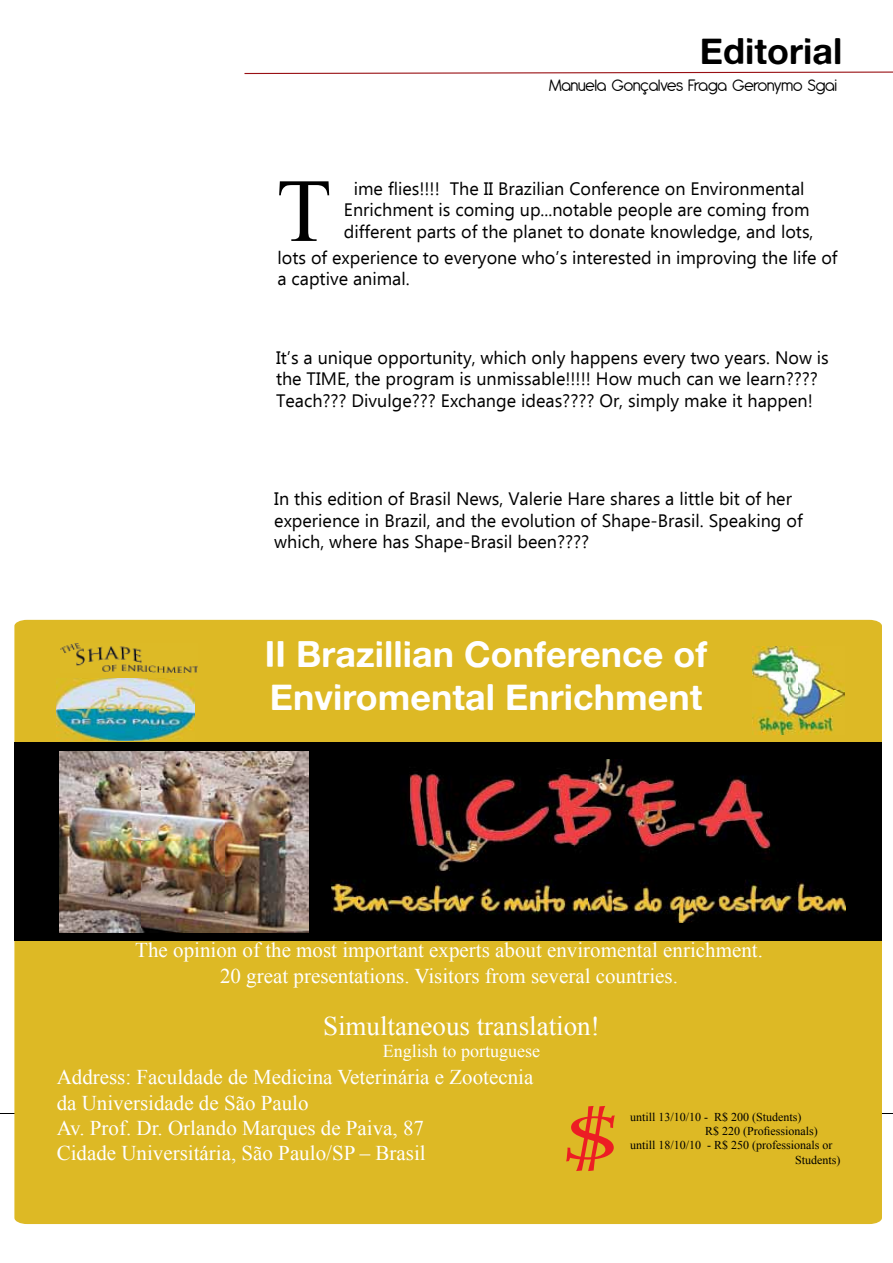
<style>
.page{position:relative;width:893px;height:1263px;background:#fff}
.page>*{position:absolute;margin:0;border:0;box-sizing:border-box;transform-origin:0 0}
.t1{font:90px "Times New Roman";color:#000}
.t2{font:700 63.9px "Charlemagne Std";color:#ed1d24;scale:1.88 1}
.t3{font:36px/43.2px "Alte Haas Grotesk Bold";color:#fff}
.t4{font:36px "Alte Haas Grotesk Bold";color:#000}
.t5{font:27px "Times New Roman";color:#fff}
.t6{font:21px/25.2px "Times New Roman";color:#fff}
.t7{font:18px/21.6px "Ebrima";color:#000}
.t8{font:18px "Antipasto";color:#000}
.t9{font:18px "Times New Roman";color:#fff}
.t10{font:12px "Times New Roman";color:#000}
</style>
<div class="page">
<svg style="left:244px;top:71px;width:649px;height:4px"></svg>
<hr style="left:0;top:1113px;width:893px;height:1px;background:#000">
<div style="left:14px;top:620px;width:868px;height:604px;background:#ddb925"></div>
<div style="left:15px;top:743px;width:867px;height:198px;background:#000"></div>
<img style="left:59px;top:751px;width:249px;height:181px">
<img style="left:332px;top:759px;width:514px;height:163px">
<img style="left:56px;top:678px;width:138px;height:62px">
<img style="left:61px;top:644px;width:137px;height:28px">
<img style="left:752px;top:646px;width:92px;height:89px">
<h3 class="t4" style="left:700px;top:29px;width:144px">Editorial</h3>
<p class="t8" style="left:549px;top:75px;width:290px">Manuela Gonçalves Fraga Geronymo Sgai</p>
<h1 class="t1" style="left:276px;top:150px;width:56px">T</h1>
<p class="t7" style="left:344px;top:179px;width:467px;text-align:center">ime flies!!!! The II Brazilian Conference on Environmental<br>Enrichment is coming up...notable people are coming from</p>
<p class="t7" style="left:277px;top:220px;width:562px;line-height:25.8px;text-indent:66px">different parts of the planet to donate knowledge, and lots, lots of experience to everyone who’s interested in improving the life of</p>
<p class="t7" style="left:277px;top:269px;width:134px">a captive animal.</p>
<p class="t7" style="left:276px;top:348px;width:554px">It’s a unique opportunity, which only happens every two years. Now is the TIME, the program is unmissable!!!!! How much can we learn????<br>Teach??? Divulge??? Exchange ideas???? Or, simply make it happen!</p>
<p class="t7" style="left:274px;top:489px;width:530px">In this edition of Brasil News, Valerie Hare shares a little bit of her experience in Brazil, and the evolution of Shape-Brasil. Speaking of which, where has Shape-Brasil been????</p>
<h3 class="t3" style="left:265px;top:631px;width:444px">II Brazillian Conference of<br>Enviromental Enrichment</h3>
<p class="t6" style="left:135px;top:937px;width:629px;text-align:center">The opinion of the most important experts about enviromental enrichment.<br>20 great presentations. Visitors from several countries.</p>
<h3 class="t5" style="left:323px;top:1007px;width:278px">Simultaneous translation!</h3>
<p class="t9" style="left:383px;top:1038px;width:158px">English to portuguese</p>
<p class="t6" style="left:57px;top:1064px;width:478px">Address: Faculdade de Medicina Veterinária e Zootecnia da Universidade de São Paulo<br>Av. Prof. Dr. Orlando Marques de Paiva, 87<br>Cidade Universitária, São Paulo/SP – Brasil</p>
<h2 class="t2" style="left:561px;top:1101px;width:35px">$</h2>
<p class="t10" style="left:630px;top:1108px;width:173px">untill 13/10/10 - R$ 200 (Students)</p>
<p class="t10" style="left:705px;top:1123px;width:114px">R$ 220 (Profiessionals)</p>
<p class="t10" style="left:630px;top:1137px;width:204px">untill 18/10/10 - R$ 250 (professionals or</p>
<p class="t10" style="left:795px;top:1152px;width:47px">Students)</p>
</div>
